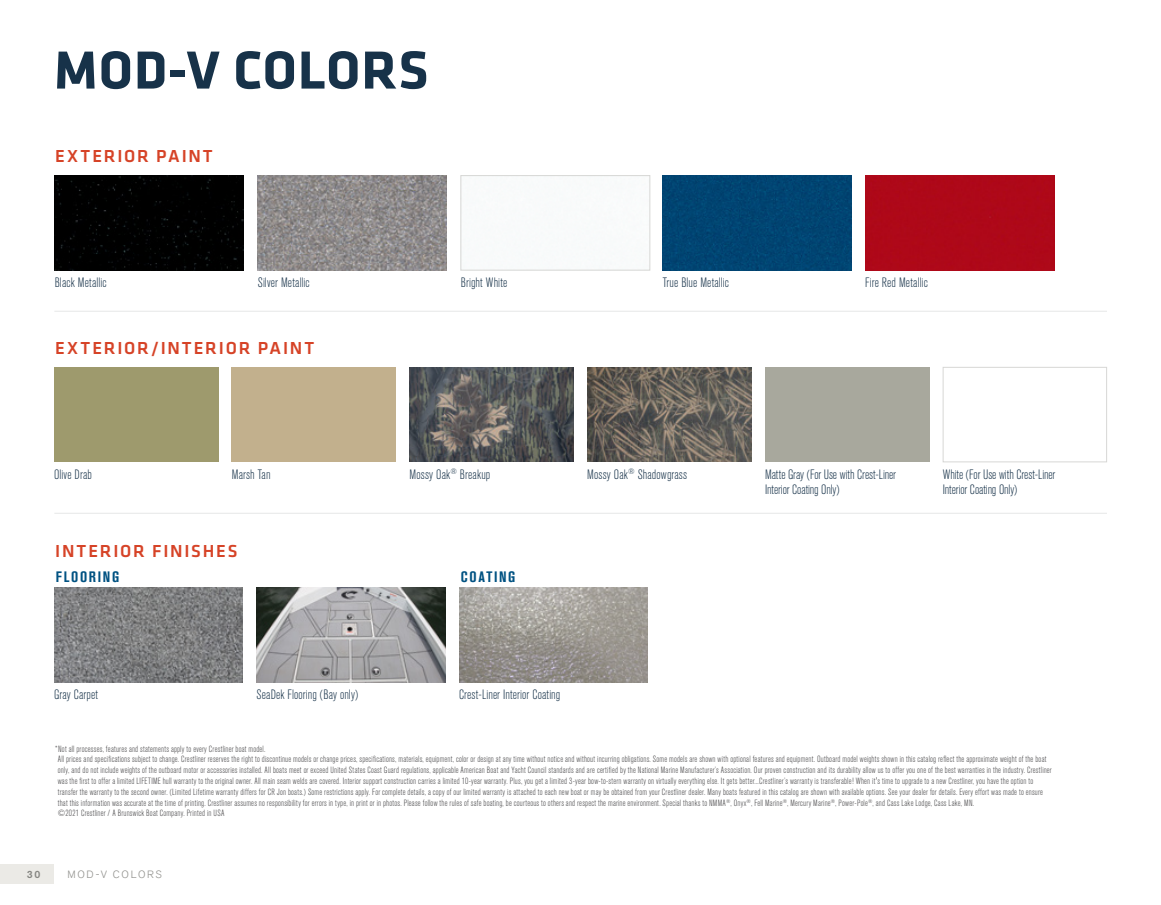
<style>
.page{position:relative;width:1161px;height:905px;background:#fff}
.page>*{position:absolute;margin:0;border:0;box-sizing:border-box;transform-origin:0 0}
.t1{font:700 55.5px "Klavika";letter-spacing:.02em;color:#173249}
.t2{font:500 18px "Klavika";letter-spacing:.095em;color:#d64327}
.t3{font:700 condensed 15px "Akzidenz Grotesk BE";letter-spacing:.11em;color:#005282}
.t4{font:300 condensed 13.5px/15px "Akzidenz Grotesk BE";letter-spacing:.005em;color:#173249}
.t5{font:300 10.5px "Akzidenz Grotesk BE";letter-spacing:.16em;color:#91918d}
.t6{font:500 10.5px "Akzidenz Grotesk BE";color:#868682}
.t7{font:300 condensed 9px/10.8px "Akzidenz Grotesk BE";letter-spacing:.025em;color:#414042}
</style>
<div class="page">
<div style="left:0;top:864px;width:54px;height:20px;background:#ebeae6"></div>
<div style="left:663px;top:176px;width:189px;height:94px;background:#004472"></div>
<img style="left:258px;top:176px;width:189px;height:94px">
<div style="left:460px;top:175px;width:190px;height:95px;border:1px solid #d7d7d5"></div>
<div style="left:865px;top:176px;width:189px;height:94px;background:#ae0819"></div>
<div style="left:55px;top:176px;width:189px;height:94px;background:#000"></div>
<div style="left:943px;top:367px;width:164px;height:95px;background:#fff;border:1px solid #d7d7d5"></div>
<div style="left:54px;top:367px;width:164px;height:95px;background:#9e9a6d"></div>
<div style="left:232px;top:367px;width:164px;height:95px;background:#c2b08d"></div>
<img style="left:410px;top:367px;width:164px;height:95px">
<img style="left:587px;top:367px;width:165px;height:95px">
<div style="left:765px;top:367px;width:164px;height:95px;background:#a8a89d"></div>
<img style="left:54px;top:588px;width:189px;height:94px">
<img style="left:256px;top:588px;width:190px;height:94px">
<img style="left:459px;top:588px;width:189px;height:94px">
<hr style="left:54px;top:311px;width:1053px;height:1px;background:#e6e7e8">
<hr style="left:54px;top:513px;width:1053px;height:1px;background:#e6e7e8">
<h1 class="t1" style="left:54px;top:40px;width:376px">MOD-V COLORS</h1>
<h2 class="t2" style="left:55px;top:146px;width:159px">EXTERIOR PAINT</h2>
<h3 class="t4" style="left:55px;top:275px;width:54px">Black Metallic</h3>
<h3 class="t4" style="left:258px;top:275px;width:54px">Silver Metallic</h3>
<h3 class="t4" style="left:461px;top:275px;width:48px">Bright White</h3>
<h3 class="t4" style="left:663px;top:275px;width:68px">True Blue Metallic</h3>
<h3 class="t4" style="left:865px;top:275px;width:64px">Fire Red Metallic</h3>
<h2 class="t2" style="left:55px;top:338px;width:260px">EXTERIOR/INTERIOR PAINT</h2>
<h3 class="t4" style="left:54px;top:467px;width:39px">Olive Drab</h3>
<h3 class="t4" style="left:232px;top:467px;width:40px">Marsh Tan</h3>
<h3 class="t4" style="left:410px;top:467px;width:82px">Mossy Oak<sup>®</sup> Breakup</h3>
<h3 class="t4" style="left:587px;top:467px;width:101px">Mossy Oak<sup>®</sup> Shadowgrass</h3>
<h3 class="t4" style="left:765px;top:467px;width:133px">Matte Gray (For Use with Crest-Liner<br>Interior Coating Only)</h3>
<h3 class="t4" style="left:943px;top:467px;width:114px">White (For Use with Crest-Liner<br>Interior Coating Only)</h3>
<h2 class="t2" style="left:55px;top:541px;width:184px">INTERIOR FINISHES</h2>
<h3 class="t3" style="left:56px;top:568px;width:65px">FLOORING</h3>
<h3 class="t3" style="left:461px;top:568px;width:56px">COATING</h3>
<h3 class="t4" style="left:54px;top:687px;width:46px">Gray Carpet</h3>
<h3 class="t4" style="left:256px;top:687px;width:103px">SeaDek Flooring (Bay only)</h3>
<h3 class="t4" style="left:459px;top:687px;width:103px">Crest-Liner Interior Coating</h3>
<p class="t7" style="left:55px;top:743px;width:998px">*Not all processes, features and statements apply to every Crestliner boat model.<br>All prices and specifications subject to change. Crestliner reserves the right to discontinue models or change prices, specifications, materials, equipment, color or design at any time without notice and without incurring obligations. Some models are shown with optional features and equipment. Outboard model weights shown in this catalog reflect the approximate weight of the boat only, and do not include weights of the outboard motor or accessories installed. All boats meet or exceed United States Coast Guard regulations, applicable American Boat and Yacht Council standards and are certified by the National Marine Manufacturer’s Association. Our proven construction and its durability allow us to offer you one of the best warranties in the industry. Crestliner was the first to offer a limited LIFETIME hull warranty to the original owner. All main seam welds are covered. Interior support construction carries a limited 10-year warranty. Plus, you get a limited 3-year bow-to-stern warranty on virtually everything else. It gets better...Crestliner’s warranty is transferable! When it's time to upgrade to a new Crestliner, you have the option to transfer the warranty to the second owner. (Limited Lifetime warranty differs for CR Jon boats.) Some restrictions apply. For complete details, a copy of our limited warranty is attached to each new boat or may be obtained from your Crestliner dealer. Many boats featured in this catalog are shown with available options. See your dealer for details. Every effort was made to ensure that this information was accurate at the time of printing. Crestliner assumes no responsibility for errors in type, in print or in photos. Please follow the rules of safe boating, be courteous to others and respect the marine environment. Special thanks to NMMA<sup>®</sup>, Onyx<sup>®</sup>, Fell Marine<sup>®</sup>, Mercury Marine<sup>®</sup>, Power-Pole<sup>®</sup>, and Cass Lake Lodge, Cass Lake, MN.<br>©2021 Crestliner / A Brunswick Boat Company. Printed in USA</p>
<p class="t6" style="left:27px;top:867px;width:15px">30</p>
<p class="t5" style="left:68px;top:868px;width:96px">MOD-V COLORS</p>
</div>
